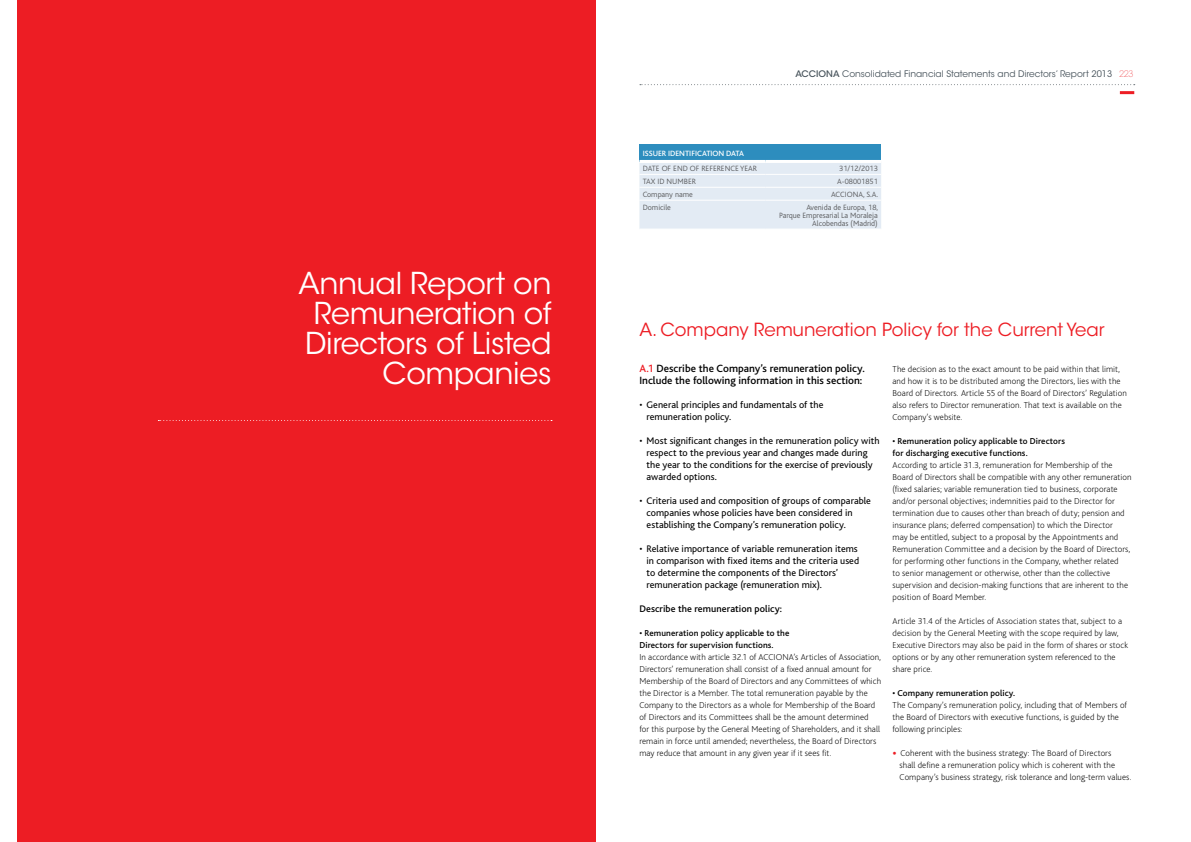
<style>
.page{position:relative;width:1191px;height:842px;background:#fff}
.page>*{position:absolute;margin:0;border:0;box-sizing:border-box;transform-origin:0 0}
.t1{font:30px/30px "ITC Avant Garde Std";letter-spacing:-.01em;color:#fff;text-align:right}
.t2{font:18px "ITC Avant Garde Std";color:#ed1d24}
.t3{font:500 11px/12px "Bliss";color:#000}
.t4{font:10px/12px "Bliss";letter-spacing:.005em;color:#000}
.t5{font:500 10px "Bliss";letter-spacing:.005em;color:#000}
.t6{font:200 9px/12px "Bliss";letter-spacing:.01em;color:#000}
.t7{font:500 9px/12px "Bliss";letter-spacing:.01em;color:#000}
.t8{font:9px "ITC Avant Garde Std";color:#47535b}
.t9{font:300 8px/8px "Bliss";color:#58595b;text-align:right}
.t10{font:500 8px "Bliss";color:#fff}
.s1{font-weight:500}
.s2{font-weight:200;color:#ed1d24}
.s3{color:#ed1d24}
.s4{font-size:15px;color:#ed1d24}
</style>
<div class="page">
<svg style="left:640px;top:84px;width:494px;height:1px"></svg>
<hr style="left:1119px;top:91px;width:15px;height:3px;background:#ed1d24">
<div style="left:17px;top:0;width:578px;height:842px;background:#ed1d24"></div>
<svg style="left:158px;top:420px;width:394px;height:1px"></svg>
<div style="left:639px;top:144px;width:242px;height:17px;background:#2d8dbe"></div>
<div style="left:639px;top:163px;width:242px;height:66px;background:#e3ebf4"></div>
<hr style="left:639px;top:200px;width:126px;height:1px;background:#fff">
<hr style="left:765px;top:200px;width:116px;height:1px;background:#fff">
<hr style="left:639px;top:174px;width:126px;height:1px;background:#fff">
<hr style="left:765px;top:174px;width:116px;height:1px;background:#fff">
<hr style="left:639px;top:187px;width:126px;height:1px;background:#fff">
<hr style="left:765px;top:187px;width:116px;height:1px;background:#fff">
<hr style="left:639px;top:160px;width:126px;height:3px;background:#fff">
<hr style="left:765px;top:160px;width:116px;height:3px;background:#fff">
<h1 class="t1" style="left:298px;top:269px;width:255px">Annual Report on<br>Remuneration of<br>Directors of Listed<br>Companies</h1>
<p class="t8" style="left:795px;top:68px;width:339px"><span class="s1">ACCIONA</span> Consolidated Financial Statements and Directors’ Report 2013 <span class="s2">223</span></p>
<p class="t10" style="left:643px;top:149px;width:103px">ISSUER IDENTIFICATION DATA</p>
<p class="t9" style="left:643px;top:164px;width:116px">DATE OF END OF REFERENCE YEAR</p>
<p class="t9" style="left:839px;top:164px;width:40px">31/12/2013</p>
<p class="t9" style="left:643px;top:177px;width:55px">TAX ID NUMBER</p>
<p class="t9" style="left:837px;top:177px;width:42px">A-08001851</p>
<p class="t9" style="left:643px;top:190px;width:52px">Company name</p>
<p class="t9" style="left:831px;top:190px;width:48px">ACCIONA, S.A.</p>
<p class="t9" style="left:643px;top:203px;width:30px">Domicile</p>
<p class="t9" style="left:779px;top:203px;width:101px">Avenida de Europa, 18,<br>Parque Empresarial La Moraleja<br>Alcobendas (Madrid)</p>
<h2 class="t2" style="left:639px;top:319px;width:467px">A. Company Remuneration Policy for the Current Year</h2>
<p class="t3" style="left:639px;top:363px;width:227px"><span class="s3">A.1</span> Describe the Company’s remuneration policy.<br>Include the following information in this section:</p>
<p class="t4" style="left:646px;top:399px;width:178px;text-indent:-7px">• General principles and fundamentals of the remuneration policy.</p>
<p class="t4" style="left:646px;top:435px;width:234px;text-indent:-7px">• Most significant changes in the remuneration policy with respect to the previous year and changes made during the year to the conditions for the exercise of previously awarded options.</p>
<p class="t4" style="left:646px;top:495px;width:226px;text-indent:-7px">• Criteria used and composition of groups of comparable companies whose policies have been considered in establishing the Company’s remuneration policy.</p>
<p class="t4" style="left:646px;top:543px;width:214px;text-indent:-7px">• Relative importance of variable remuneration items in comparison with fixed items and the criteria used to determine the components of the Directors’ remuneration package (remuneration mix).</p>
<p class="t5" style="left:639px;top:604px;width:144px">Describe the remuneration policy:</p>
<p class="t7" style="left:639px;top:627px;width:151px">• Remuneration policy applicable to the<br>Directors for supervision functions.</p>
<p class="t6" style="left:639px;top:651px;width:243px">In accordance with article 32.1 of ACCIONA’s Articles of Association, Directors’ remuneration shall consist of a fixed annual amount for Membership of the Board of Directors and any Committees of which the Director is a Member. The total remuneration payable by the Company to the Directors as a whole for Membership of the Board of Directors and its Committees shall be the amount determined<br>for this purpose by the General Meeting of Shareholders, and it shall remain in force until amended; nevertheless, the Board of Directors may reduce that amount in any given year if it sees fit.</p>
<p class="t6" style="left:892px;top:363px;width:236px">The decision as to the exact amount to be paid within that limit, and how it is to be distributed among the Directors, lies with the Board of Directors. Article 55 of the Board of Directors’ Regulation also refers to Director remuneration. That text is available on the Company’s website.</p>
<p class="t7" style="left:892px;top:435px;width:174px">• Remuneration policy applicable to Directors for discharging executive functions.</p>
<p class="t6" style="left:892px;top:459px;width:240px">According to article 31.3, remuneration for Membership of the Board of Directors shall be compatible with any other remuneration (fixed salaries; variable remuneration tied to business, corporate and/or personal objectives; indemnities paid to the Director for termination due to causes other than breach of duty; pension and insurance plans; deferred compensation) to which the Director<br>may be entitled, subject to a proposal by the Appointments and Remuneration Committee and a decision by the Board of Directors, for performing other functions in the Company, whether related<br>to senior management or otherwise, other than the collective supervision and decision-making functions that are inherent to the position of Board Member.</p>
<p class="t6" style="left:892px;top:615px;width:237px">Article 31.4 of the Articles of Association states that, subject to a decision by the General Meeting with the scope required by law, Executive Directors may also be paid in the form of shares or stock options or by any other remuneration system referenced to the share price.</p>
<p class="t7" style="left:892px;top:687px;width:124px">• Company remuneration policy.</p>
<p class="t6" style="left:892px;top:699px;width:236px">The Company’s remuneration policy, including that of Members of the Board of Directors with executive functions, is guided by the following principles:</p>
<p class="t6" style="left:899px;top:747px;width:233px;text-indent:-7px"><span class="s4">•</span> Coherent with the business strategy: The Board of Directors<br>shall define a remuneration policy which is coherent with the<br>Company’s business strategy, risk tolerance and long-term values.</p>
</div>
